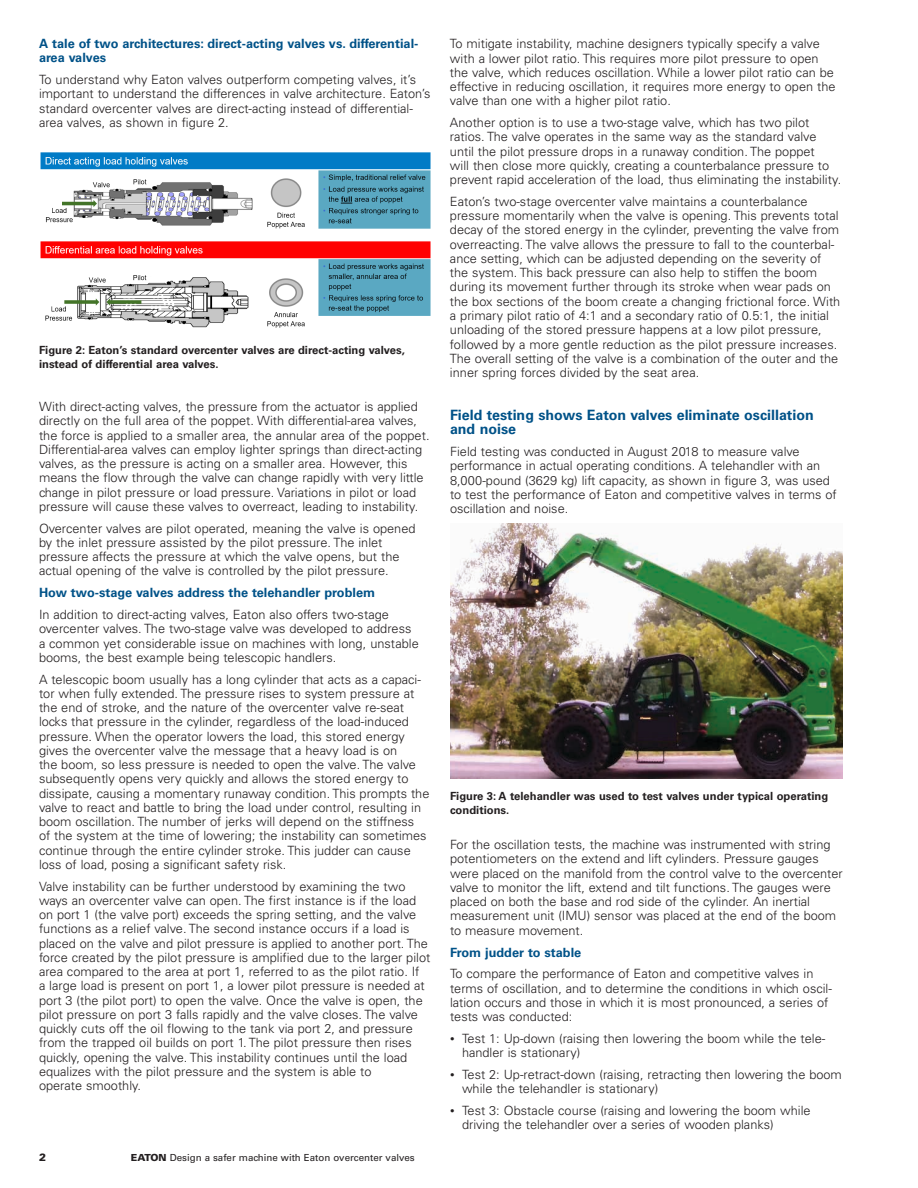
<style>
.page{position:relative;width:918px;height:1188px;background:#fff}
.page>*{position:absolute;margin:0;border:0;box-sizing:border-box;transform-origin:0 0}
.t1{font:700 14.25px/14.2px "Univers LT Std";color:#005288}
.t2{font:300 12.75px/14.2px "Univers LT Std";color:#231f20}
.t3{font:700 12.75px/14.2px "Univers LT Std";color:#005288}
.t4{font:700 11.25px/13.5px "Univers LT Std";color:#231f20}
.t5{font:900 10.5px "Univers LT Std";color:#231f20}
.t6{font:9.75px "Univers LT Std";color:#231f20}
.s1{font-weight:900}
.s2{font-size:9px}
</style>
<div class="page">
<img style="left:40px;top:152px;width:391px;height:176px">
<img style="left:450px;top:524px;width:393px;height:254px">
<p class="t3" style="left:39px;top:37px;width:381px">A tale of two architectures: direct-acting valves vs. differential&shy;area valves</p>
<p class="t2" style="left:39px;top:73px;width:393px">To understand why Eaton valves outperform competing valves, it’s important to understand the differences in valve architecture. Eaton’s standard overcenter valves are direct-acting instead of differential&shy;area valves, as shown in figure 2.</p>
<p class="t4" style="left:39px;top:344px;width:367px">Figure 2: Eaton’s standard overcenter valves are direct-acting valves, instead of differential area valves.</p>
<p class="t2" style="left:39px;top:400px;width:392px">With direct-acting valves, the pressure from the actuator is applied directly on the full area of the poppet. With differential-area valves, the force is applied to a smaller area, the annular area of the poppet.<br>Differential-area valves can employ lighter springs than direct-acting valves, as the pressure is acting on a smaller area. However, this means the flow through the valve can change rapidly with very little change in pilot pressure or load pressure. Variations in pilot or load pressure will cause these valves to overreact, leading to instability.</p>
<p class="t2" style="left:39px;top:521px;width:378px">Overcenter valves are pilot operated, meaning the valve is opened by the inlet pressure assisted by the pilot pressure. The inlet pressure affects the pressure at which the valve opens, but the actual opening of the valve is controlled by the pilot pressure.</p>
<p class="t3" style="left:39px;top:586px;width:338px">How two-stage valves address the telehandler problem</p>
<p class="t2" style="left:39px;top:607px;width:381px">In addition to direct-acting valves, Eaton also offers two-stage overcenter valves. The two-stage valve was developed to address a common yet considerable issue on machines with long, unstable booms, the best example being telescopic handlers.</p>
<p class="t2" style="left:39px;top:672px;width:392px">A telescopic boom usually has a long cylinder that acts as a capaci&shy;tor when fully extended. The pressure rises to system pressure at the end of stroke, and the nature of the overcenter valve re-seat locks that pressure in the cylinder, regardless of the load-induced pressure. When the operator lowers the load, this stored energy gives the overcenter valve the message that a heavy load is on<br>the boom, so less pressure is needed to open the valve. The valve subsequently opens very quickly and allows the stored energy to dissipate, causing a momentary runaway condition. This prompts the valve to react and battle to bring the load under control, resulting in boom oscillation. The number of jerks will depend on the stiffness<br>of the system at the time of lowering; the instability can sometimes continue through the entire cylinder stroke. This judder can cause loss of load, posing a significant safety risk.</p>
<p class="t2" style="left:39px;top:879px;width:393px">Valve instability can be further understood by examining the two ways an overcenter valve can open. The first instance is if the load on port 1 (the valve port) exceeds the spring setting, and the valve functions as a relief valve. The second instance occurs if a load is placed on the valve and pilot pressure is applied to another port. The force created by the pilot pressure is amplified due to the larger pilot area compared to the area at port 1, referred to as the pilot ratio. If<br>a large load is present on port 1, a lower pilot pressure is needed at port 3 (the pilot port) to open the valve. Once the valve is open, the pilot pressure on port 3 falls rapidly and the valve closes. The valve quickly cuts off the oil flowing to the tank via port 2, and pressure from the trapped oil builds on port 1. The pilot pressure then rises quickly, opening the valve. This instability continues until the load equalizes with the pilot pressure and the system is able to<br>operate smoothly.</p>
<p class="t5" style="left:39px;top:1151px;width:9px">2</p>
<p class="t6" style="left:131px;top:1152px;width:285px"><span class="s1">EATON</span> Design a safer machine with Eaton overcenter valves</p>
<p class="t2" style="left:450px;top:37px;width:387px">To mitigate instability, machine designers typically specify a valve with a lower pilot ratio. This requires more pilot pressure to open the valve, which reduces oscillation. While a lower pilot ratio can be effective in reducing oscillation, it requires more energy to open the valve than one with a higher pilot ratio.</p>
<p class="t2" style="left:450px;top:116px;width:393px">Another option is to use a two-stage valve, which has two pilot ratios. The valve operates in the same way as the standard valve until the pilot pressure drops in a runaway condition. The poppet<br>will then close more quickly, creating a counterbalance pressure to prevent rapid acceleration of the load, thus eliminating the instability.</p>
<p class="t2" style="left:450px;top:194px;width:392px">Eaton’s two-stage overcenter valve maintains a counterbalance pressure momentarily when the valve is opening. This prevents total decay of the stored energy in the cylinder, preventing the valve from overreacting. The valve allows the pressure to fall to the counterbal&shy;ance setting, which can be adjusted depending on the severity of the system. This back pressure can also help to stiffen the boom during its movement further through its stroke when wear pads on the box sections of the boom create a changing frictional force. With a primary pilot ratio of 4:1 and a secondary ratio of 0.5:1, the initial unloading of the stored pressure happens at a low pilot pressure, followed by a more gentle reduction as the pilot pressure increases.<br>The overall setting of the valve is a combination of the outer and the inner spring forces divided by the seat area.</p>
<p class="t1" style="left:450px;top:408px;width:365px">Field testing shows Eaton valves eliminate oscillation and noise</p>
<p class="t2" style="left:450px;top:445px;width:388px">Field testing was conducted in August 2018 to measure valve performance in actual operating conditions. A telehandler with an 8,000-pound (3629 kg) lift capacity, as shown in figure 3, was used to test the performance of Eaton and competitive valves in terms of oscillation and noise.</p>
<p class="t4" style="left:450px;top:789px;width:380px">Figure 3: A telehandler was used to test valves under typical operating conditions.</p>
<p class="t2" style="left:450px;top:838px;width:394px">For the oscillation tests, the machine was instrumented with string potentiometers on the extend and lift cylinders. Pressure gauges were placed on the manifold from the control valve to the overcenter valve to monitor the lift, extend and tilt functions. The gauges were placed on both the base and rod side of the cylinder. An inertial measurement unit (IMU) sensor was placed at the end of the boom to measure movement.</p>
<p class="t3" style="left:450px;top:945px;width:133px">From judder to stable</p>
<p class="t2" style="left:450px;top:967px;width:383px">To compare the performance of Eaton and competitive valves in terms of oscillation, and to determine the conditions in which oscil&shy;lation occurs and those in which it is most pronounced, a series of tests was conducted:</p>
<p class="t2" style="left:462px;top:1031px;width:365px;text-indent:-12px"><span class="s2">•</span> Test 1: Up-down (raising then lowering the boom while the tele&shy;handler is stationary)</p>
<p class="t2" style="left:462px;top:1067px;width:381px;text-indent:-12px"><span class="s2">•</span> Test 2: Up-retract-down (raising, retracting then lowering the boom while the telehandler is stationary)</p>
<p class="t2" style="left:462px;top:1103px;width:350px;text-indent:-12px"><span class="s2">•</span> Test 3: Obstacle course (raising and lowering the boom while driving the telehandler over a series of wooden planks)</p>
</div>
